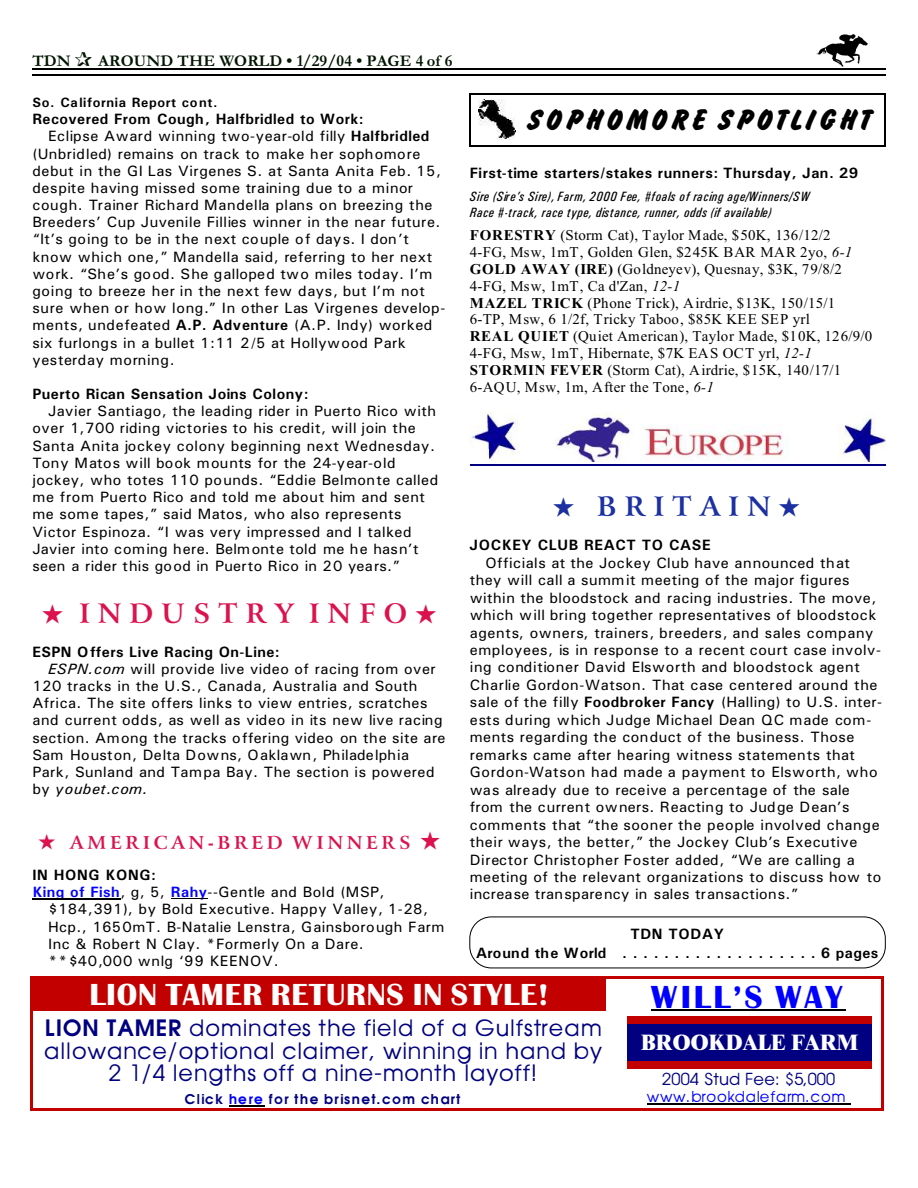
<style>
.page{position:relative;width:918px;height:1188px;background:#fff}
.page>*{position:absolute;margin:0;border:0;box-sizing:border-box;transform-origin:0 0}
.t1{font:31.35px "Brush Hand";letter-spacing:.095em;color:#000}
.t2{font:31.35px "Scotsdale";letter-spacing:.1em;color:#00f}
.t3{font:30px "Scotsdale";letter-spacing:.025em;color:#fff}
.t4{font:700 27px "Arrus BT";letter-spacing:.3em;color:#db124d}
.t5{font:700 27px "Arrus BT";letter-spacing:.295em;color:#1c30a1}
.t6{font:22.35px/22.2px "Advance";letter-spacing:.04em;color:#000080;text-align:center}
.t7{font:700 18px "Arrus BT";letter-spacing:.2em;color:#db124d}
.t8{font:700 16.5px "Garamond";letter-spacing:.005em;color:#001400}
.t9{font:16.5px "Advance";letter-spacing:.01em;color:#000080}
.t10{font:15px/17.4px "Univers";letter-spacing:.03em;color:#000}
.t11{font:15px/16.8px "Times New Roman";letter-spacing:.02em;color:#000}
.t12{font:700 15px/19.2px "Univers";letter-spacing:.035em;color:#000;text-align:center}
.t13{font:15px "Univers";letter-spacing:.01em;color:#000}
.t14{font:15px "Univers";letter-spacing:.055em;color:#000}
.t15{font:15px "Advance";letter-spacing:.05em;color:#00f}
.t16{font:italic 15px "Univers";letter-spacing:.06em;color:#000}
.t17{font:italic 13.5px/16px "Univers Condensed";letter-spacing:.04em;color:#000}
.t18{font:700 13.5px "Advance";letter-spacing:.115em;color:#000080}
.t19{font:700 13.5px "Univers";letter-spacing:.045em;color:#000}
.s1{font-weight:700}
.s2{font-style:italic}
.s3{font-style:normal}
.s4{font-weight:700;color:#00f}
.s5{color:#00f}
</style>
<div class="page">
<img style="left:817px;top:35px;width:51px;height:31px">
<hr style="left:32px;top:68px;width:853px;height:1px;background:#000">
<hr style="left:32px;top:75px;width:853px;height:1px;background:#000">
<div style="left:33px;top:979px;width:573px;height:32px;background:#c20000"></div>
<hr style="left:229px;top:1105px;width:35px;height:1px;background:#000">
<hr style="left:651px;top:1009px;width:195px;height:1px;background:#000">
<hr style="left:647px;top:1103px;width:203px;height:1px;background:#000">
<hr style="left:30px;top:976px;width:3px;height:134px;background:#c20000">
<hr style="left:881px;top:976px;width:2px;height:134px;background:#c20000">
<hr style="left:30px;top:976px;width:853px;height:2px;background:#c20000">
<hr style="left:30px;top:1108px;width:853px;height:3px;background:#c20000">
<div style="left:627px;top:1016px;width:245px;height:53px;background:#000080"></div>
<div style="left:627px;top:1016px;width:244px;height:7px;background:#c20000"></div>
<div style="left:627px;top:1062px;width:244px;height:7px;background:#c20000"></div>
<img style="left:478px;top:99px;width:38px;height:41px">
<hr style="left:470px;top:93px;width:1px;height:54px;background:#000">
<hr style="left:884px;top:93px;width:1px;height:54px;background:#000">
<hr style="left:470px;top:93px;width:415px;height:1px;background:#000">
<hr style="left:470px;top:145px;width:415px;height:2px;background:#000">
<img style="left:470px;top:412px;width:415px;height:50px">
<hr style="left:470px;top:465px;width:415px;height:1px;background:#000080">
<hr style="left:32px;top:899px;width:88px;height:1px;background:#000">
<hr style="left:171px;top:898px;width:37px;height:1px;background:#000">
<div style="left:470px;top:917px;width:415px;height:51px;border:1px solid #000;border-radius:22px"></div>
<p class="t8" style="left:32px;top:55px;width:40px">TDN</p>
<p class="t8" style="left:98px;top:55px;width:356px">AROUND THE WORLD • 1/29/04 • PAGE 4 of 6</p>
<p class="t19" style="left:32px;top:98px;width:187px">So. California Report cont.</p>
<p class="t12" style="left:32px;top:111px;width:333px">Recovered From Cough, Halfbridled to Work:</p>
<p class="t10" style="left:48px;top:129px;width:383px">Eclipse Award winning two-year-old filly <span class="s1">Halfbridled</span></p>
<p class="t10" style="left:32px;top:146px;width:390px">(Unbridled) remains on track to make her sophomore</p>
<p class="t10" style="left:32px;top:163px;width:410px">debut in the GI Las Virgenes S. at Santa Anita Feb. 15,</p>
<p class="t10" style="left:32px;top:180px;width:382px">despite having missed some training due to a minor</p>
<p class="t10" style="left:32px;top:198px;width:402px">cough. Trainer Richard Mandella plans on breezing the</p>
<p class="t10" style="left:32px;top:215px;width:410px">Breeders’ Cup Juvenile Fillies winner in the near future.</p>
<p class="t10" style="left:32px;top:232px;width:378px">“It’s going to be in the next couple of days. I don’t</p>
<p class="t10" style="left:32px;top:249px;width:401px">know which one,” Mandella said, referring to her next</p>
<p class="t10" style="left:32px;top:266px;width:401px">work. “She’s good. She galloped two miles today. I’m</p>
<p class="t10" style="left:32px;top:284px;width:394px">going to breeze her in the next few days, but I’m not</p>
<p class="t10" style="left:32px;top:301px;width:415px">sure when or how long.” In other Las Virgenes develop-</p>
<p class="t10" style="left:32px;top:318px;width:402px">ments, undefeated <span class="s1">A.P. Adventure</span> (A.P. Indy) worked</p>
<p class="t10" style="left:32px;top:335px;width:375px">six furlongs in a bullet 1:11 2/5 at Hollywood Park</p>
<p class="t10" style="left:32px;top:352px;width:144px">yesterday morning.</p>
<p class="t12" style="left:32px;top:386px;width:278px">Puerto Rican Sensation Joins Colony:</p>
<p class="t10" style="left:32px;top:404px;width:407px;text-indent:16px">Javier Santiago, the leading rider in Puerto Rico with over 1,700 riding victories to his credit, will join the Santa Anita jockey colony beginning next Wednesday.<br>Tony Matos will book mounts for the 24-year-old jockey, who totes 110 pounds. “Eddie Belmonte called me from Puerto Rico and told me about him and sent me some tapes,” said Matos, who also represents Victor Espinoza. “I was very impressed and I talked Javier into coming here. Belmonte told me he hasn’t seen a rider this good in Puerto Rico in 20 years.”</p>
<h3 class="t4" style="left:42px;top:603px;width:396px">★ INDUSTRY INFO★</h3>
<p class="t12" style="left:32px;top:643px;width:249px">ESPN Offers Live Racing On-Line:</p>
<p class="t10" style="left:48px;top:661px;width:389px"><span class="s2">ESPN.com</span> will provide live video of racing from over</p>
<p class="t10" style="left:32px;top:678px;width:387px">120 tracks in the U.S., Canada, Australia and South</p>
<p class="t10" style="left:32px;top:696px;width:397px">Africa. The site offers links to view entries, scratches</p>
<p class="t10" style="left:32px;top:713px;width:412px">and current odds, as well as video in its new live racing</p>
<p class="t10" style="left:32px;top:730px;width:415px">section. Among the tracks offering video on the site are</p>
<p class="t13" style="left:32px;top:749px;width:378px">Sam Houston, Delta Downs, Oaklawn, Philadelphia</p>
<p class="t10" style="left:32px;top:765px;width:404px">Park, Sunland and Tampa Bay. The section is powered</p>
<p class="t16" style="left:32px;top:784px;width:117px"><span class="s3">by</span> youbet.com.</p>
<p class="t7" style="left:39px;top:835px;width:404px">★ AMERICAN-BRED WINNERS ★</p>
<p class="t12" style="left:32px;top:867px;width:125px">IN HONG KONG:</p>
<p class="t10" style="left:32px;top:885px;width:354px"><span class="s4">King of Fish</span>, g, 5, <span class="s4">Rahy</span>--Gentle and Bold (MSP,</p>
<p class="t10" style="left:48px;top:902px;width:382px">$184,391), by Bold Executive. Happy Valley, 1-28,</p>
<p class="t10" style="left:48px;top:919px;width:398px">Hcp., 1650mT. B-Natalie Lenstra, Gainsborough Farm</p>
<p class="t10" style="left:48px;top:936px;width:317px">Inc &amp; Robert N Clay. *Formerly On a Dare.</p>
<p class="t14" style="left:48px;top:956px;width:232px">**$40,000 wnlg ‘99 KEENOV.</p>
<h1 class="t1" style="left:527px;top:104px;width:346px">SOPHOMORE SPOTLIGHT</h1>
<p class="t12" style="left:470px;top:165px;width:390px">First-time starters/stakes runners: Thursday, Jan. 29</p>
<p class="t17" style="left:470px;top:189px;width:341px">Sire (Sire’s Sire), Farm, 2000 Fee, #foals of racing age/Winners/SW<br>Race #-track, race type, distance, runner, odds (if available)</p>
<p class="t11" style="left:470px;top:228px;width:404px"><span class="s1">FORESTRY</span> (Storm Cat), Taylor Made, $50K, 136/12/2<br>4-FG, Msw, 1mT, Golden Glen, $245K BAR MAR 2yo, <span class="s2">6-1<br></span><span class="s1">GOLD AWAY (IRE)</span> (Goldneyev), Quesnay, $3K, 79/8/2<br>4-FG, Msw, 1mT, Ca d'Zan, <span class="s2">12-1<br></span><span class="s1">MAZEL TRICK</span> (Phone Trick), Airdrie, $13K, 150/15/1<br>6-TP, Msw, 6 1/2f, Tricky Taboo, $85K KEE SEP yrl<br><span class="s1">REAL QUIET</span> (Quiet American), Taylor Made, $10K, 126/9/0<br>4-FG, Msw, 1mT, Hibernate, $7K EAS OCT yrl, <span class="s2">12-1<br></span><span class="s1">STORMIN FEVER</span> (Storm Cat), Airdrie, $15K, 140/17/1<br>6-AQU, Msw, 1m, After the Tone, <span class="s2">6-1</span></p>
<h3 class="t5" style="left:553px;top:495px;width:248px">★ BRITAIN★</h3>
<p class="t12" style="left:470px;top:537px;width:243px">JOCKEY CLUB REACT TO CASE</p>
<p class="t10" style="left:470px;top:555px;width:414px;text-indent:16px">Officials at the Jockey Club have announced that they will call a summit meeting of the major figures within the bloodstock and racing industries. The move, which will bring together representatives of bloodstock agents, owners, trainers, breeders, and sales company employees, is in response to a recent court case involv&shy;ing conditioner David Elsworth and bloodstock agent Charlie Gordon-Watson. That case centered around the sale of the filly <span class="s1">Foodbroker Fancy</span> (Halling) to U.S. inter&shy;ests during which Judge Michael Dean QC made com&shy;ments regarding the conduct of the business. Those remarks came after hearing witness statements that Gordon-Watson had made a payment to Elsworth, who was already due to receive a percentage of the sale from the current owners. Reacting to Judge Dean’s comments that “the sooner the people involved change their ways, the better,” the Jockey Club’s Executive Director Christopher Foster added, “We are calling a meeting of the relevant organizations to discuss how to increase transparency in sales transactions.”</p>
<p class="t12" style="left:476px;top:925px;width:404px">TDN TODAY<br>Around the World ...................6 pages</p>
<h2 class="t3" style="left:89px;top:979px;width:461px">LION TAMER RETURNS IN STYLE!</h2>
<h3 class="t6" style="left:44px;top:1019px;width:559px"><span class="s1">LION TAMER</span> dominates the field of a Gulfstream allowance/optional claimer, winning in hand by<br>2 1/4 lengths off a nine-month layoff!</h3>
<p class="t18" style="left:185px;top:1094px;width:278px">Click <span class="s5">here</span> for the brisnet.com chart</p>
<h1 class="t2" style="left:651px;top:980px;width:193px">WILL’S WAY</h1>
<p class="t9" style="left:662px;top:1072px;width:175px">2004 Stud Fee: $5,000</p>
<p class="t15" style="left:647px;top:1090px;width:200px">www.brookdalefarm.com</p>
</div>
